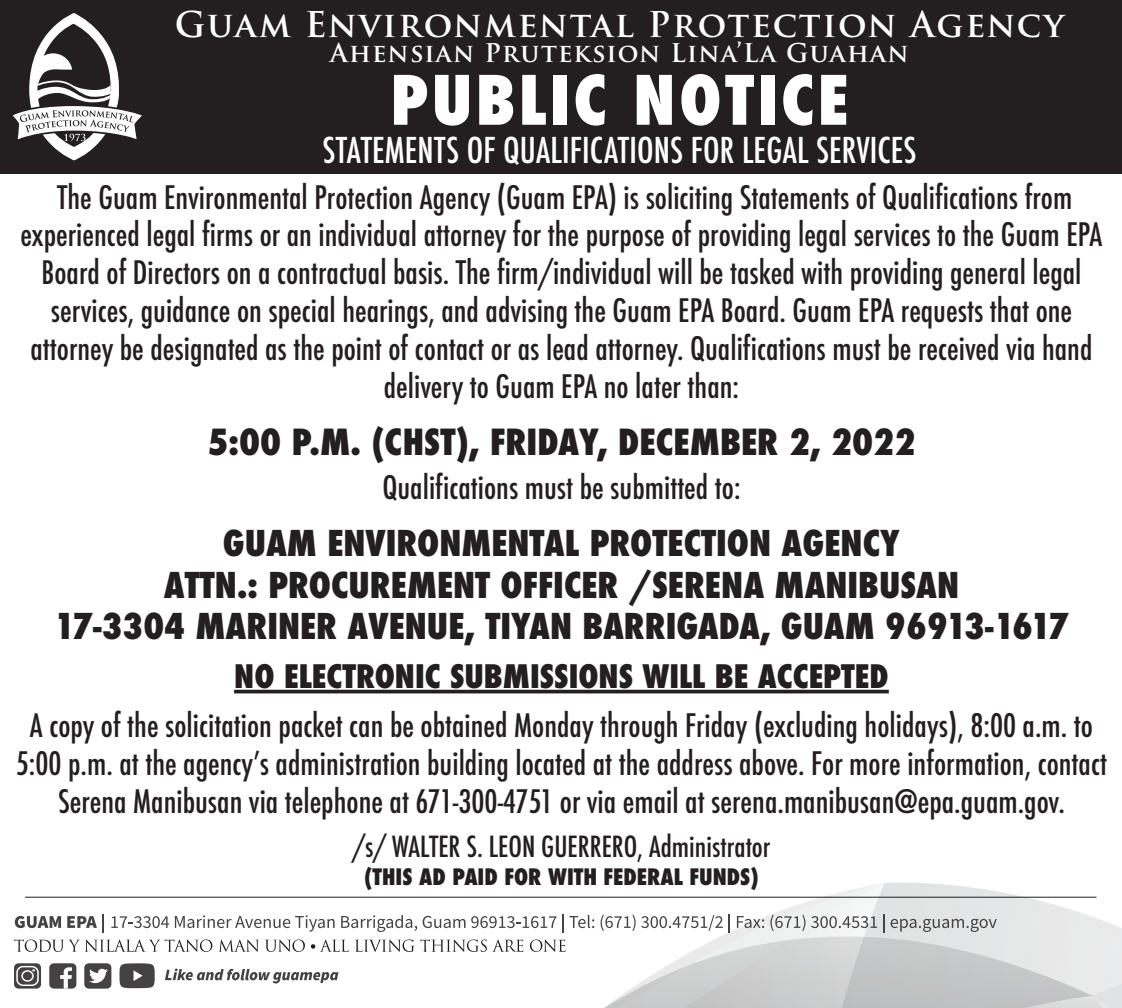
<style>
.page{position:relative;width:1122px;height:1008px;background:#fff}
.page>*{position:absolute;margin:0;border:0;box-sizing:border-box;transform-origin:0 0}
.t1{font:800 condensed 66.15px "Futura";letter-spacing:.05em;color:#fff}
.t2{font:800 condensed 35px "Futura";color:#231f20}
.t3{font:800 condensed 34.65px/41.6px "Futura";color:#231f20;text-align:center}
.t4{font:500 condensed 34.65px "Futura";letter-spacing:.005em;color:#fff}
.t5{font:700 34.65px "Trajan Pro";letter-spacing:.05em;color:#fff}
.t6{font:500 condensed 31.5px/37.8px "Futura";color:#231f20;text-align:center}
.t7{font:800 condensed 31.5px "Futura";color:#231f20}
.t8{font:500 condensed 28.35px "Futura";color:#231f20}
.t9{font:700 25.2px "Trajan Pro";letter-spacing:.05em;color:#fff}
.t10{font:800 condensed 22.05px "Futura";color:#231f20}
</style>
<div class="page">
<hr style="left:234px;top:690px;width:654px;height:3px;background:#231f20">
<div style="left:0;top:0;width:1121px;height:174px;background:#231f20"></div>
<svg style="left:13px;top:13px;width:129px;height:147px"></svg>
<hr style="left:25px;top:897px;width:1071px;height:1px;background:#231f20">
<div style="left:84px;top:963px;width:27px;height:26px;background:#444242;border-radius:4px"></div>
<svg style="left:89px;top:969px;width:19px;height:14px"></svg>
<div style="left:49px;top:963px;width:27px;height:26px;background:#444242;border-radius:4px"></div>
<svg style="left:60px;top:967px;width:12px;height:22px"></svg>
<div style="left:14px;top:963px;width:27px;height:26px;background:#444242;border-radius:4px"></div>
<svg style="left:16px;top:966px;width:23px;height:20px"></svg>
<svg style="left:165px;top:969px;width:173px;height:14px"></svg>
<svg style="left:14px;top:940px;width:198px;height:12px"></svg>
<svg style="left:218px;top:940px;width:40px;height:12px"></svg>
<svg style="left:266px;top:940px;width:39px;height:12px"></svg>
<svg style="left:311px;top:940px;width:38px;height:12px"></svg>
<svg style="left:355px;top:940px;width:59px;height:12px"></svg>
<svg style="left:420px;top:940px;width:103px;height:12px"></svg>
<svg style="left:530px;top:940px;width:35px;height:12px"></svg>
<svg style="left:15px;top:916px;width:46px;height:12px"></svg>
<svg style="left:67px;top:914px;width:37px;height:18px"></svg>
<svg style="left:111px;top:916px;width:40px;height:12px"></svg>
<svg style="left:152px;top:916px;width:8px;height:12px"></svg>
<svg style="left:161px;top:916px;width:8px;height:12px"></svg>
<svg style="left:175px;top:915px;width:159px;height:17px"></svg>
<svg style="left:341px;top:915px;width:124px;height:17px"></svg>
<svg style="left:471px;top:916px;width:85px;height:12px"></svg>
<svg style="left:562px;top:914px;width:1px;height:18px"></svg>
<svg style="left:569px;top:916px;width:25px;height:12px"></svg>
<svg style="left:600px;top:883px;width:521px;height:125px"></svg>
<svg style="left:119px;top:963px;width:36px;height:25px"></svg>
<p class="t5" style="left:175px;top:2px;width:891px">Guam Environmental Protection Agency</p>
<p class="t9" style="left:330px;top:37px;width:580px">Ahensian Pruteksion Lina’La Guahan</p>
<h1 class="t1" style="left:390px;top:55px;width:459px">PUBLIC NOTICE</h1>
<p class="t4" style="left:322px;top:128px;width:595px">STATEMENTS OF QUALIFICATIONS FOR LEGAL SERVICES</p>
<p class="t6" style="left:20px;top:178px;width:1083px">The Guam Environmental Protection Agency (Guam EPA) is soliciting Statements of Qualifications from experienced legal firms or an individual attorney for the purpose of providing legal services to the Guam EPA Board of Directors on a contractual basis. The firm/individual will be tasked with providing general legal services, guidance on special hearings, and advising the Guam EPA Board. Guam EPA requests that one attorney be designated as the point of contact or as lead attorney. Qualifications must be received via hand delivery to Guam EPA no later than:</p>
<p class="t2" style="left:207px;top:418px;width:709px">5:00 P.M. (CHST), FRIDAY, DECEMBER 2, 2022</p>
<p class="t6" style="left:382px;top:469px;width:359px">Qualifications must be submitted to:</p>
<p class="t3" style="left:54px;top:523px;width:1016px">GUAM ENVIRONMENTAL PROTECTION AGENCY<br>ATTN.: PROCUREMENT OFFICER /SERENA MANIBUSAN<br>17-3304 MARINER AVENUE, TIYAN BARRIGADA, GUAM 96913-1617</p>
<p class="t7" style="left:234px;top:655px;width:656px">NO ELECTRONIC SUBMISSIONS WILL BE ACCEPTED</p>
<p class="t6" style="left:16px;top:707px;width:1092px">A copy of the solicitation packet can be obtained Monday through Friday (excluding holidays), 8:00 a.m. to<br>5:00 p.m. at the agencyʼs administration building located at the address above. For more information, contact<br>Serena Manibusan via telephone at 671-300-4751 or via email at serena.manibusan@epa.guam.gov.</p>
<p class="t8" style="left:352px;top:828px;width:419px">/s/ WALTER S. LEON GUERRERO, Administrator</p>
<p class="t10" style="left:364px;top:861px;width:396px">(THIS AD PAID FOR WITH FEDERAL FUNDS)</p>
</div>
